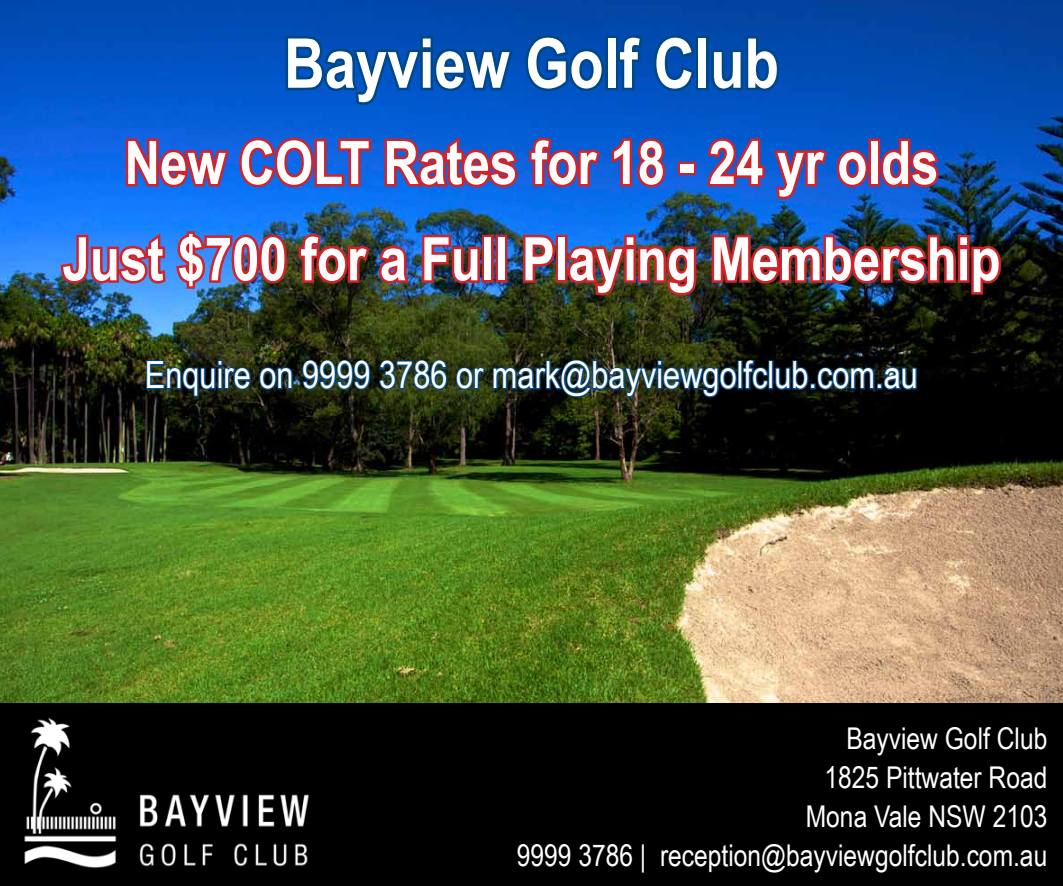
<style>
.page{position:relative;width:1063px;height:886px;background:#fff}
.page>*{position:absolute;margin:0;border:0;box-sizing:border-box;transform-origin:0 0}
.t1{font:700 68.75px "Arial Narrow";color:#fff}
.t2{font:700 60px/96.2px "Arial Narrow";color:#fff;text-align:center}
.t3{font:37.5px "Arial Narrow";color:#fff}
.t4{font:30px/38.8px "Arial Narrow";color:#fff;text-align:right}
</style>
<div class="page">
<img style="left:0;top:0;width:1063px;height:703px">
<svg style="left:283px;top:32px;width:233px;height:75px;background:#004eaa"></svg>
<svg style="left:522px;top:32px;width:86px;height:63px;background:#004ba4"></svg>
<div style="left:605px;top:36px;width:13px;height:54px;border:5px solid #004785"></div>
<svg style="left:615px;top:33px;width:30px;height:60px;background:#004a9f"></svg>
<svg style="left:651px;top:32px;width:46px;height:62px;background:#004aa3"></svg>
<div style="left:696px;top:36px;width:13px;height:54px;border:5px solid #004785"></div>
<svg style="left:709px;top:34px;width:74px;height:61px;background:#00499e"></svg>
<img style="left:58px;top:132px;width:947px;height:167px">
<svg style="left:145px;top:359px;width:149px;height:39px;background:#14303a"></svg>
<svg style="left:301px;top:358px;width:71px;height:33px;background:#0e384e"></svg>
<svg style="left:378px;top:358px;width:540px;height:41px;background:#102e39"></svg>
<div style="left:0;top:703px;width:1063px;height:183px;background:#000"></div>
<img style="left:24px;top:718px;width:286px;height:150px">
<h1 class="t1" style="left:284px;top:11px;width:496px">Bayview Golf Club</h1>
<h2 class="t2" style="left:63px;top:112px;width:939px">New COLT Rates for 18 - 24 yr olds<br>Just $700 for a Full Playing Membership</h2>
<p class="t3" style="left:145px;top:348px;width:775px">Enquire on 9999 3786 or mark@bayviewgolfclub.com.au</p>
<p class="t4" style="left:517px;top:718px;width:532px">Bayview Golf Club<br>1825 Pittwater Road<br>Mona Vale NSW 2103<br>9999 3786 | reception@bayviewgolfclub.com.au</p>
</div>
